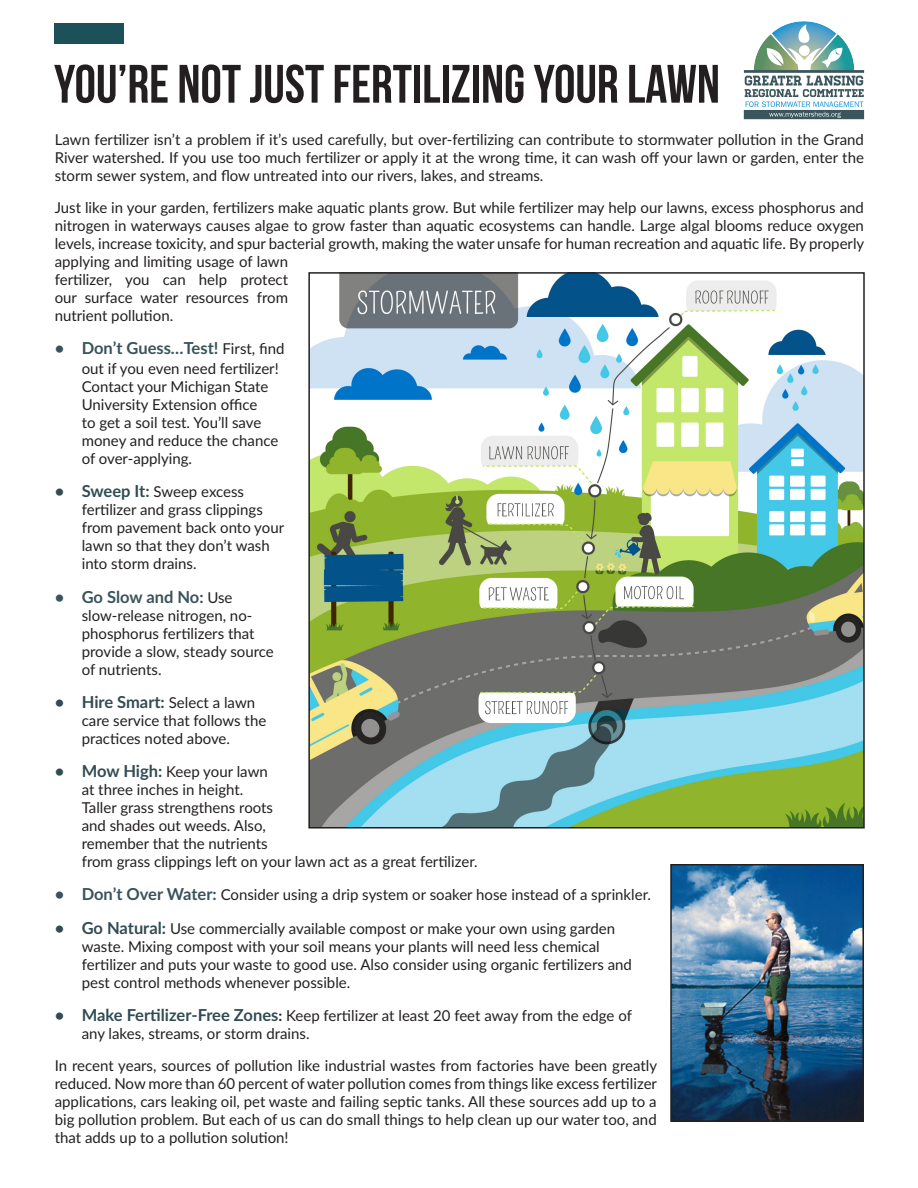
<style>
.page{position:relative;width:918px;height:1188px;background:#fff}
.page>*{position:absolute;margin:0;border:0;box-sizing:border-box;transform-origin:0 0}
.t1{font:700 54px "Bebas Neue";color:#231f20}
.t2{font:700 16.5px "Lato";color:#39535c}
.t3{font:700 16.5px "Lato";color:#324c54}
.t4{font:15px/18px "Lato";color:#231f20}
.s1{font-weight:400;font-size:15px;color:#231f20}
.s2{font-weight:700;font-size:16.5px;color:#324c54}
.s3{font-weight:700;font-size:16.5px;color:#39535c}
.s4{font-weight:700}
</style>
<div class="page">
<div style="left:54px;top:23px;width:69px;height:20px;background:#1d5159"></div>
<img style="left:743px;top:21px;width:122px;height:99px">
<img style="left:311px;top:275px;width:551px;height:551px">
<div style="left:308px;top:272px;width:557px;height:557px;border:2px solid #231f20"></div>
<img style="left:673px;top:867px;width:188px;height:252px">
<div style="left:670px;top:864px;width:194px;height:258px;border:2px solid #231f20"></div>
<p class="t1" style="left:54px;top:54px;width:667px">YOU’RE NOT JUST FERTILIZING YOUR LAWN</p>
<p class="t4" style="left:55px;top:130px;width:811px;text-align:justify">Lawn fertilizer isn’t a problem if it’s used carefully, but over-fertilizing can contribute to stormwater pollution in the Grand River watershed. If you use too much fertilizer or apply it at the wrong time, it can wash off your lawn or garden, enter the storm sewer system, and flow untreated into our rivers, lakes, and streams.</p>
<p class="t4" style="left:55px;top:198px;width:811px">Just like in your garden, fertilizers make aquatic plants grow. But while fertilizer may help our lawns, excess phosphorus and nitrogen in waterways causes algae to grow faster than aquatic ecosystems can handle. Large algal blooms reduce oxygen levels, increase toxicity, and spur bacterial growth, making the water unsafe for human recreation and aquatic life. By properly applying and limiting usage of lawn<br>fertilizer, you can help protect<br>our surface water resources from<br>nutrient pollution.</p>
<p class="t2" style="left:55px;top:336px;width:231px">• Don’t Guess…Test! <span class="s1">First, find</span></p>
<p class="t4" style="left:82px;top:359px;width:199px">out if you even need fertilizer!<br>Contact your Michigan State<br>University Extension office<br>to get a soil test. You’ll save money and reduce the chance of over-applying.</p>
<p class="t4" style="left:82px;top:482px;width:204px;text-indent:-27px"><span class="s2">• Sweep It:</span> Sweep excess fertilizer and grass clippings from pavement back onto your lawn so that they don’t wash into storm drains.</p>
<p class="t2" style="left:55px;top:584px;width:179px">• Go Slow and No: <span class="s1">Use</span></p>
<p class="t4" style="left:82px;top:605px;width:194px">slow-release nitrogen, no&shy;phosphorus fertilizers that provide a slow, steady source of nutrients.</p>
<p class="t3" style="left:55px;top:690px;width:202px">• Hire Smart: <span class="s1">Select a lawn</span></p>
<p class="t4" style="left:82px;top:711px;width:186px">care service that follows the practices noted above.</p>
<p class="t4" style="left:82px;top:762px;width:398px;text-indent:-27px"><span class="s2">• Mow High:</span> Keep your lawn<br>at three inches in height.<br>Taller grass strengthens roots<br>and shades out weeds. Also,<br>remember that the nutrients<br>from grass clippings left on your lawn act as a great fertilizer.</p>
<p class="t4" style="left:55px;top:885px;width:598px"><span class="s3">• Don’t Over Water:</span> Consider using a drip system or soaker hose instead of a sprinkler.</p>
<p class="t4" style="left:82px;top:919px;width:552px;text-indent:-27px"><span class="s2">• Go Natural:</span> Use commercially available compost or make your own using garden waste. Mixing compost with your soil means your plants will need less chemical fertilizer and puts your waste to good use. Also consider using organic fertilizers and pest control methods whenever possible.</p>
<p class="t4" style="left:82px;top:1006px;width:552px;text-indent:-27px"><span class="s2">• Make Fertilizer-Free Zones</span><span class="s4">:</span> Keep fertilizer at least 20 feet away from the edge of any lakes, streams, or storm drains.</p>
<p class="t4" style="left:55px;top:1055px;width:604px;text-align:justify">In recent years, sources of pollution like industrial wastes from factories have been greatly reduced. Now more than 60 percent of water pollution comes from things like excess fertilizer applications, cars leaking oil, pet waste and failing septic tanks. All these sources add up to a big pollution problem. But each of us can do small things to help clean up our water too, and that adds up to a pollution solution!</p>
</div>
